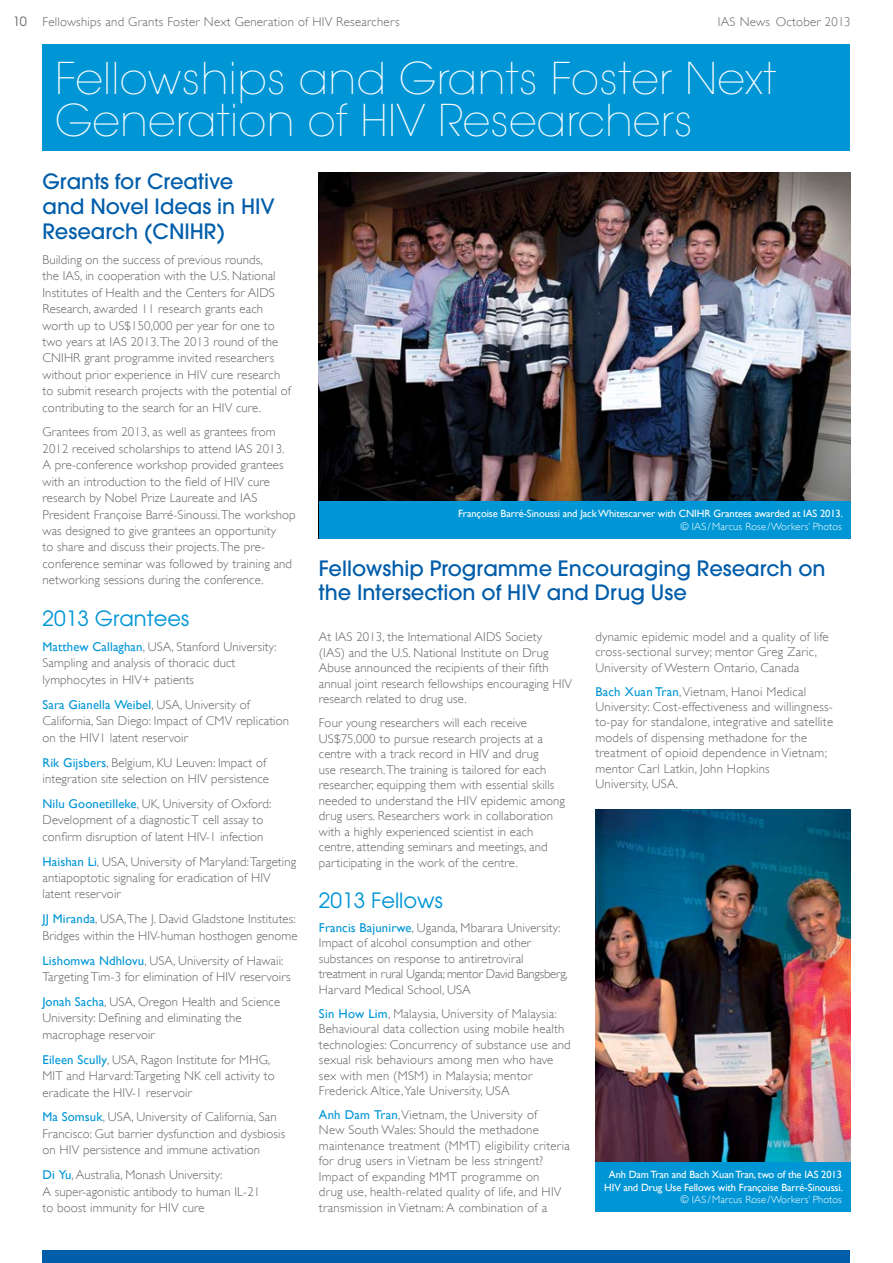
<style>
.page{position:relative;width:893px;height:1263px;background:#fff}
.page>*{position:absolute;margin:0;border:0;box-sizing:border-box;transform-origin:0 0}
.t1{font:200 43.5px/42px "Avant Garde";letter-spacing:.01em;color:#fff}
.t2{font:500 21px/25px "Avant Garde";color:#005daa}
.t3{font:21px "Avant Garde";color:#0096d6}
.t4{font:300 12.75px/16.4px "Gill Sans";letter-spacing:.01em;color:#636466}
.t5{font:10.5px/12.8px "Gill Sans";letter-spacing:-.01em;color:#fff;text-align:center}
.t6{font:300 10.5px "Gill Sans";letter-spacing:.01em;color:#fff}
.s1{font-family:"Avant Garde";font-weight:400}
.s2{font-weight:400;color:#0096d6}
</style>
<div class="page">
<div style="left:43px;top:1250px;width:807px;height:13px;background:#005daa"></div>
<div style="left:43px;top:45px;width:807px;height:106px;background:#0096d6"></div>
<img style="left:595px;top:809px;width:255px;height:353px">
<img style="left:319px;top:172px;width:531px;height:329px">
<div style="left:595px;top:1162px;width:255px;height:50px;background:#0096d6"></div>
<div style="left:319px;top:501px;width:531px;height:38px;background:#0096d6"></div>
<p class="t4" style="left:13px;top:13px;width:388px"><span class="s1">10</span> Fellowships and Grants Foster Next Generation of HIV Researchers</p>
<p class="t4" style="left:718px;top:13px;width:134px">IAS News October 2013</p>
<h1 class="t1" style="left:55px;top:58px;width:722px">Fellowships and Grants Foster Next<br>Generation of HIV Researchers</h1>
<h2 class="t2" style="left:43px;top:169px;width:234px">Grants for Creative and Novel Ideas in HIV<br>Research (CNIHR)</h2>
<p class="t4" style="left:43px;top:251px;width:250px">Building on the success of previous rounds,<br>the IAS, in cooperation with the U.S. National Institutes of Health and the Centers for AIDS Research, awarded 11 research grants each worth up to US$150,000 per year for one to two years at IAS 2013. The 2013 round of the CNIHR grant programme invited researchers without prior experience in HIV cure research to submit research projects with the potential of contributing to the search for an HIV cure.</p>
<p class="t4" style="left:43px;top:423px;width:255px">Grantees from 2013, as well as grantees from 2012 received scholarships to attend IAS 2013.<br>A pre-conference workshop provided grantees with an introduction to the field of HIV cure research by Nobel Prize Laureate and IAS President Françoise Barré-Sinoussi. The workshop was designed to give grantees an opportunity<br>to share and discuss their projects. The pre&shy;conference seminar was followed by training and networking sessions during the conference.</p>
<h2 class="t3" style="left:43px;top:605px;width:148px">2013 Grantees</h2>
<p class="t4" style="left:43px;top:638px;width:236px"><span class="s2">Matthew Callaghan</span>, USA, Stanford University:<br>Sampling and analysis of thoracic duct lymphocytes in HIV+ patients</p>
<p class="t4" style="left:43px;top:696px;width:248px"><span class="s2">Sara Gianella Weibel</span>, USA, University of<br>California, San Diego: Impact of CMV replication on the HIV1 latent reservoir</p>
<p class="t4" style="left:43px;top:754px;width:228px"><span class="s2">Rik Gijsbers</span>, Belgium, KU Leuven: Impact of integration site selection on HIV persistence</p>
<p class="t4" style="left:43px;top:795px;width:230px"><span class="s2">Nilu Goonetilleke</span>, UK, University of Oxford:<br>Development of a diagnostic T cell assay to confirm disruption of latent HIV-1 infection</p>
<p class="t4" style="left:42px;top:853px;width:255px"><span class="s2">Haishan Li</span>, USA, University of Maryland: Targeting antiapoptotic signaling for eradication of HIV latent reservoir</p>
<p class="t4" style="left:42px;top:910px;width:257px"><span class="s2">JJ Miranda</span>, USA, The J. David Gladstone Institutes:<br>Bridges within the HIV-human hosthogen genome</p>
<p class="t4" style="left:43px;top:952px;width:250px"><span class="s2">Lishomwa Ndhlovu</span>, USA, University of Hawaii:<br>Targeting Tim-3 for elimination of HIV reservoirs</p>
<p class="t4" style="left:43px;top:993px;width:239px"><span class="s2">Jonah Sacha</span>, USA, Oregon Health and Science<br>University: Defining and eliminating the macrophage reservoir</p>
<p class="t4" style="left:43px;top:1051px;width:234px"><span class="s2">Eileen Scully</span>, USA, Ragon Institute for MHG,<br>MIT and Harvard: Targeting NK cell activity to eradicate the HIV-1 reservoir</p>
<p class="t4" style="left:43px;top:1108px;width:244px"><span class="s2">Ma Somsuk</span>, USA, University of California, San<br>Francisco: Gut barrier dysfunction and dysbiosis on HIV persistence and immune activation</p>
<p class="t4" style="left:43px;top:1166px;width:219px"><span class="s2">Di Yu</span>, Australia, Monash University:<br>A super-agonistic antibody to human IL-21 to boost immunity for HIV cure</p>
<p class="t5" style="left:458px;top:507px;width:386px">Françoise Barré-Sinoussi and Jack Whitescarver with CNIHR Grantees awarded at IAS 2013.</p>
<p class="t6" style="left:680px;top:518px;width:163px">© IAS /Marcus Rose /Workers’ Photos</p>
<h2 class="t2" style="left:319px;top:557px;width:508px;line-height:24px">Fellowship Programme Encouraging Research on the Intersection of HIV and Drug Use</h2>
<p class="t4" style="left:595px;top:628px;width:235px;line-height:15.5px">dynamic epidemic model and a quality of life cross-sectional survey; mentor Greg Zaric,<br>University of Western Ontario, Canada</p>
<p class="t4" style="left:595px;top:683px;width:239px;line-height:15.5px"><span class="s2">Bach Xuan Tran</span>, Vietnam, Hanoi Medical University: Cost-effectiveness and willingness&shy;to-pay for standalone, integrative and satellite models of dispensing methadone for the treatment of opioid dependence in Vietnam; mentor Carl Latkin, John Hopkins<br>University, USA.</p>
<p class="t4" style="left:319px;top:629px;width:255px;line-height:15.5px">At IAS 2013, the International AIDS Society<br>(IAS) and the U.S. National Institute on Drug Abuse announced the recipients of their fifth annual joint research fellowships encouraging HIV research related to drug use.</p>
<p class="t4" style="left:319px;top:714px;width:248px;line-height:15.5px">Four young researchers will each receive US$75,000 to pursue research projects at a centre with a track record in HIV and drug<br>use research. The training is tailored for each researcher, equipping them with essential skills needed to understand the HIV epidemic among drug users. Researchers work in collaboration with a highly experienced scientist in each centre, attending seminars and meetings, and participating in the work of the centre.</p>
<h2 class="t3" style="left:319px;top:887px;width:125px">2013 Fellows</h2>
<p class="t4" style="left:319px;top:919px;width:250px;line-height:15.5px"><span class="s2">Francis Bajunirwe</span>, Uganda, Mbarara University:<br>Impact of alcohol consumption and other substances on response to antiretroviral treatment in rural Uganda; mentor David Bangsberg, Harvard Medical School, USA</p>
<p class="t4" style="left:319px;top:1005px;width:253px;line-height:15.5px"><span class="s2">Sin How Lim</span>, Malaysia, University of Malaysia:<br>Behavioural data collection using mobile health technologies: Concurrency of substance use and sexual risk behaviours among men who have sex with men (MSM) in Malaysia; mentor Frederick Altice, Yale University, USA</p>
<p class="t4" style="left:319px;top:1106px;width:252px;line-height:15.5px"><span class="s2">Anh Dam Tran</span>, Vietnam, the University of<br>New South Wales: Should the methadone maintenance treatment (MMT) eligibility criteria for drug users in Vietnam be less stringent?<br>Impact of expanding MMT programme on<br>drug use, health-related quality of life, and HIV transmission in Vietnam: A combination of a</p>
<p class="t5" style="left:604px;top:1168px;width:240px">Anh Dam Tran and Bach Xuan Tran, two of the IAS 2013<br>HIV and Drug Use Fellows with Françoise Barré-Sinoussi.</p>
<p class="t6" style="left:680px;top:1192px;width:163px">© IAS /Marcus Rose /Workers’ Photos</p>
</div>
